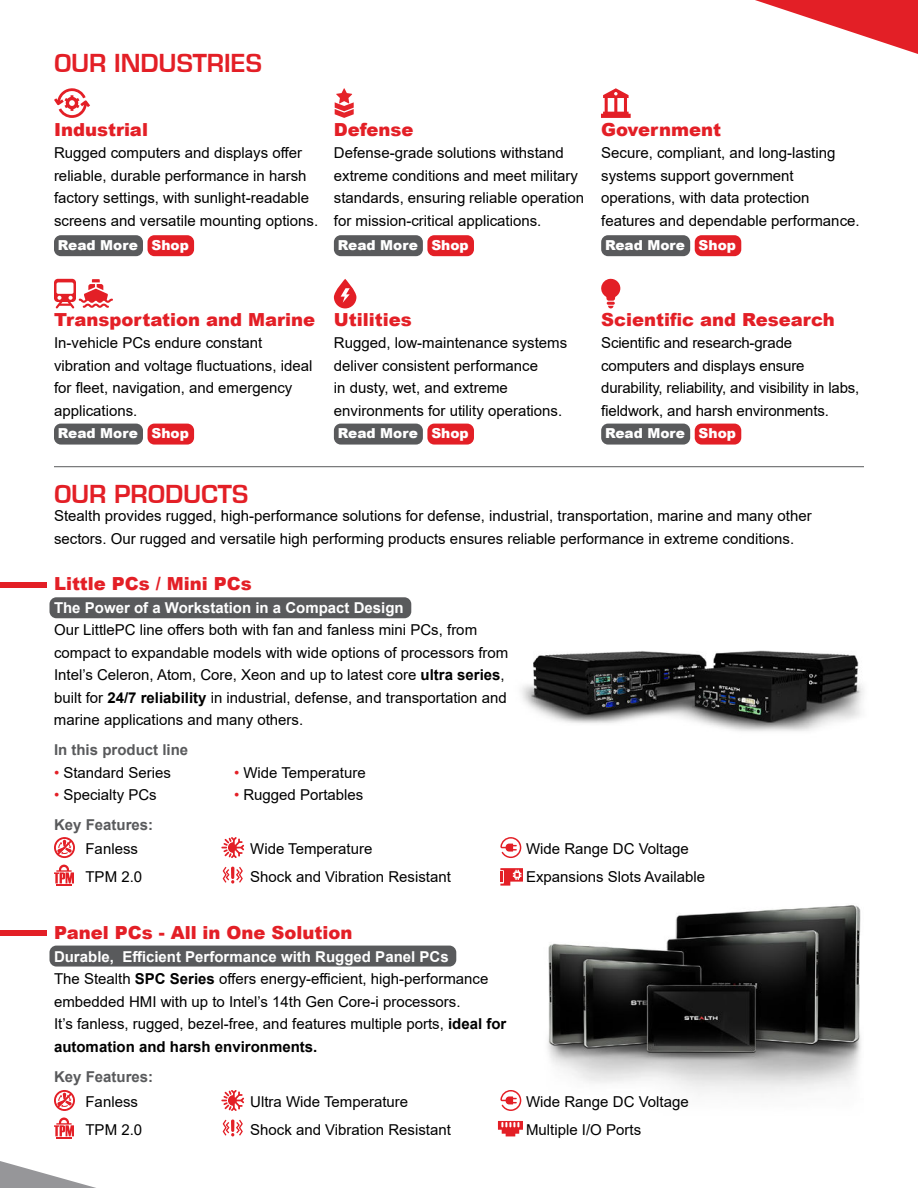
<style>
.page{position:relative;width:918px;height:1188px;background:#fff}
.page>*{position:absolute;margin:0;border:0;box-sizing:border-box;transform-origin:0 0}
.t1{font:700 27px "Eurostile";color:#e31f26}
.t2{font:900 18px "Arial";color:#e31f26}
.t3{font:15px/22.5px "Arial";color:#000}
.t4{font:700 15px "Arial";color:#595a5c}
.t5{font:700 15px "Arial";color:#fff}
.t6{font:900 13.8px "Arial";color:#fff}
.s1{font-weight:700}
.s2{color:#e31f26}
.s3{font-weight:700;color:#fff}
</style>
<div class="page">
<div style="left:50px;top:597px;width:361px;height:21px;background:#595a5c;border-radius:7px"></div>
<img style="left:521px;top:650px;width:343px;height:82px">
<div style="left:0;top:582px;width:47px;height:5px;background:#e31f26"></div>
<svg style="left:221px;top:837px;width:23px;height:21px"></svg>
<svg style="left:54px;top:837px;width:21px;height:21px"></svg>
<svg style="left:54px;top:865px;width:20px;height:21px"></svg>
<svg style="left:500px;top:837px;width:21px;height:21px"></svg>
<svg style="left:223px;top:867px;width:20px;height:17px"></svg>
<svg style="left:500px;top:868px;width:23px;height:18px"></svg>
<div style="left:54px;top:235px;width:89px;height:21px;background:#595a5c;border-radius:7px"></div>
<div style="left:54px;top:424px;width:89px;height:21px;background:#595a5c;border-radius:7px"></div>
<div style="left:334px;top:235px;width:89px;height:21px;background:#595a5c;border-radius:7px"></div>
<div style="left:334px;top:424px;width:89px;height:21px;background:#595a5c;border-radius:7px"></div>
<div style="left:601px;top:235px;width:89px;height:21px;background:#595a5c;border-radius:7px"></div>
<div style="left:601px;top:424px;width:89px;height:21px;background:#595a5c;border-radius:7px"></div>
<div style="left:148px;top:235px;width:46px;height:21px;background:#e31f26;border-radius:7px"></div>
<div style="left:148px;top:424px;width:46px;height:21px;background:#e31f26;border-radius:7px"></div>
<div style="left:427px;top:235px;width:47px;height:21px;background:#e31f26;border-radius:7px"></div>
<div style="left:427px;top:424px;width:47px;height:21px;background:#e31f26;border-radius:7px"></div>
<div style="left:695px;top:235px;width:46px;height:21px;background:#e31f26;border-radius:7px"></div>
<div style="left:695px;top:424px;width:46px;height:21px;background:#e31f26;border-radius:7px"></div>
<hr style="left:54px;top:466px;width:810px;height:1px;background:#595a5c">
<svg style="left:54px;top:88px;width:36px;height:30px"></svg>
<svg style="left:54px;top:279px;width:59px;height:29px"></svg>
<svg style="left:601px;top:88px;width:30px;height:30px"></svg>
<svg style="left:334px;top:279px;width:22px;height:29px"></svg>
<svg style="left:601px;top:278px;width:19px;height:30px"></svg>
<div style="left:50px;top:946px;width:406px;height:21px;background:#595a5c;border-radius:7px"></div>
<img style="left:547px;top:905px;width:314px;height:188px">
<div style="left:0;top:930px;width:47px;height:6px;background:#e31f26"></div>
<svg style="left:221px;top:1090px;width:23px;height:21px"></svg>
<svg style="left:54px;top:1090px;width:21px;height:21px"></svg>
<svg style="left:54px;top:1118px;width:20px;height:20px"></svg>
<svg style="left:500px;top:1090px;width:21px;height:21px"></svg>
<svg style="left:223px;top:1120px;width:20px;height:16px"></svg>
<svg style="left:498px;top:1121px;width:25px;height:15px"></svg>
<svg style="left:755px;top:0;width:163px;height:54px"></svg>
<svg style="left:0;top:1161px;width:96px;height:27px"></svg>
<svg style="left:335px;top:88px;width:19px;height:30px"></svg>
<h1 class="t1" style="left:54px;top:52px;width:209px">OUR INDUSTRIES</h1>
<p class="t2" style="left:54px;top:116px;width:95px">Industrial</p>
<p class="t3" style="left:54px;top:141px;width:266px">Rugged computers and displays offer reliable, durable performance in harsh factory settings, with sunlight-readable screens and versatile mounting options.</p>
<p class="t6" style="left:58px;top:235px;width:82px">Read More</p>
<p class="t6" style="left:151px;top:235px;width:39px">Shop</p>
<p class="t2" style="left:334px;top:116px;width:81px">Defense</p>
<p class="t3" style="left:334px;top:141px;width:252px">Defense-grade solutions withstand extreme conditions and meet military standards, ensuring reliable operation for mission-critical applications.</p>
<p class="t6" style="left:338px;top:235px;width:82px">Read More</p>
<p class="t6" style="left:431px;top:235px;width:39px">Shop</p>
<p class="t2" style="left:601px;top:116px;width:121px">Government</p>
<p class="t3" style="left:601px;top:143px;width:260px">Secure, compliant, and long-lasting systems support government operations, with data protection features and dependable performance.</p>
<p class="t6" style="left:605px;top:235px;width:82px">Read More</p>
<p class="t6" style="left:699px;top:235px;width:39px">Shop</p>
<p class="t2" style="left:54px;top:306px;width:263px">Transportation and Marine</p>
<p class="t3" style="left:54px;top:331px;width:260px">In-vehicle PCs endure constant vibration and voltage fluctuations, ideal for fleet, navigation, and emergency applications.</p>
<p class="t2" style="left:334px;top:312px;width:79px">Utilities</p>
<p class="t3" style="left:334px;top:331px;width:235px">Rugged, low-maintenance systems deliver consistent performance<br>in dusty, wet, and extreme environments for utility operations.</p>
<p class="t2" style="left:601px;top:306px;width:235px">Scientific and Research</p>
<p class="t3" style="left:601px;top:331px;width:260px">Scientific and research-grade computers and displays ensure durability, reliability, and visibility in labs, fieldwork, and harsh environments.</p>
<p class="t6" style="left:58px;top:423px;width:82px">Read More</p>
<p class="t6" style="left:151px;top:423px;width:39px">Shop</p>
<p class="t6" style="left:338px;top:423px;width:82px">Read More</p>
<p class="t6" style="left:431px;top:423px;width:39px">Shop</p>
<p class="t6" style="left:605px;top:423px;width:82px">Read More</p>
<p class="t6" style="left:699px;top:423px;width:39px">Shop</p>
<h1 class="t1" style="left:54px;top:483px;width:196px">OUR PRODUCTS</h1>
<p class="t3" style="left:54px;top:506px;width:759px">Stealth provides rugged, high-performance solutions for defense, industrial, transportation, marine and many other sectors. Our rugged and versatile high performing products ensures reliable performance in extreme conditions.</p>
<p class="t2" style="left:54px;top:571px;width:199px">Little PCs / Mini PCs</p>
<p class="t5" style="left:54px;top:602px;width:351px">The Power of a Workstation in a Compact Design</p>
<p class="t3" style="left:54px;top:619px;width:456px">Our LittlePC line offers both with fan and fanless mini PCs, from compact to expandable models with wide options of processors from Intel’s Celeron, Atom, Core, Xeon and up to latest core <span class="s1">ultra series</span>, built for <span class="s1">24/7 reliability</span> in industrial, defense, and transportation and marine applications and many others.</p>
<p class="t4" style="left:54px;top:744px;width:136px">In this product line</p>
<p class="t3" style="left:54px;top:763px;width:118px"><span class="s2">•</span> Standard Series</p>
<p class="t3" style="left:234px;top:761px;width:133px"><span class="s2">•</span> Wide Temperature</p>
<p class="t3" style="left:54px;top:784px;width:104px"><span class="s2">•</span> Specialty PCs</p>
<p class="t3" style="left:234px;top:784px;width:131px"><span class="s2">•</span> Rugged Portables</p>
<p class="t4" style="left:54px;top:819px;width:101px">Key Features:</p>
<p class="t3" style="left:86px;top:836px;width:58px;line-height:28.5px">Fanless<br>TPM 2.0</p>
<p class="t3" style="left:250px;top:834px;width:202px;line-height:28.5px">Wide Temperature<br>Shock and Vibration Resistant</p>
<p class="t3" style="left:526px;top:834px;width:180px;line-height:28.5px">Wide Range DC Voltage<br>Expansions Slots Available</p>
<p class="t2" style="left:54px;top:920px;width:300px">Panel PCs - All in One Solution</p>
<p class="t3" style="left:54px;top:945px;width:454px"><span class="s3">Durable, Efficient Performance with Rugged Panel PCs<br></span>The Stealth <span class="s1">SPC Series</span> offers energy-efficient, high-performance embedded HMI with up to Intel’s 14th Gen Core-i processors.<br>It’s fanless, rugged, bezel-free, and features multiple ports, <span class="s1">ideal for automation and harsh environments.</span></p>
<p class="t4" style="left:54px;top:1071px;width:101px">Key Features:</p>
<p class="t3" style="left:86px;top:1089px;width:58px;line-height:28.5px">Fanless<br>TPM 2.0</p>
<p class="t3" style="left:250px;top:1087px;width:202px;line-height:28.5px">Ultra Wide Temperature<br>Shock and Vibration Resistant</p>
<p class="t3" style="left:526px;top:1087px;width:164px;line-height:28.5px">Wide Range DC Voltage<br>Multiple I/O Ports</p>
</div>
